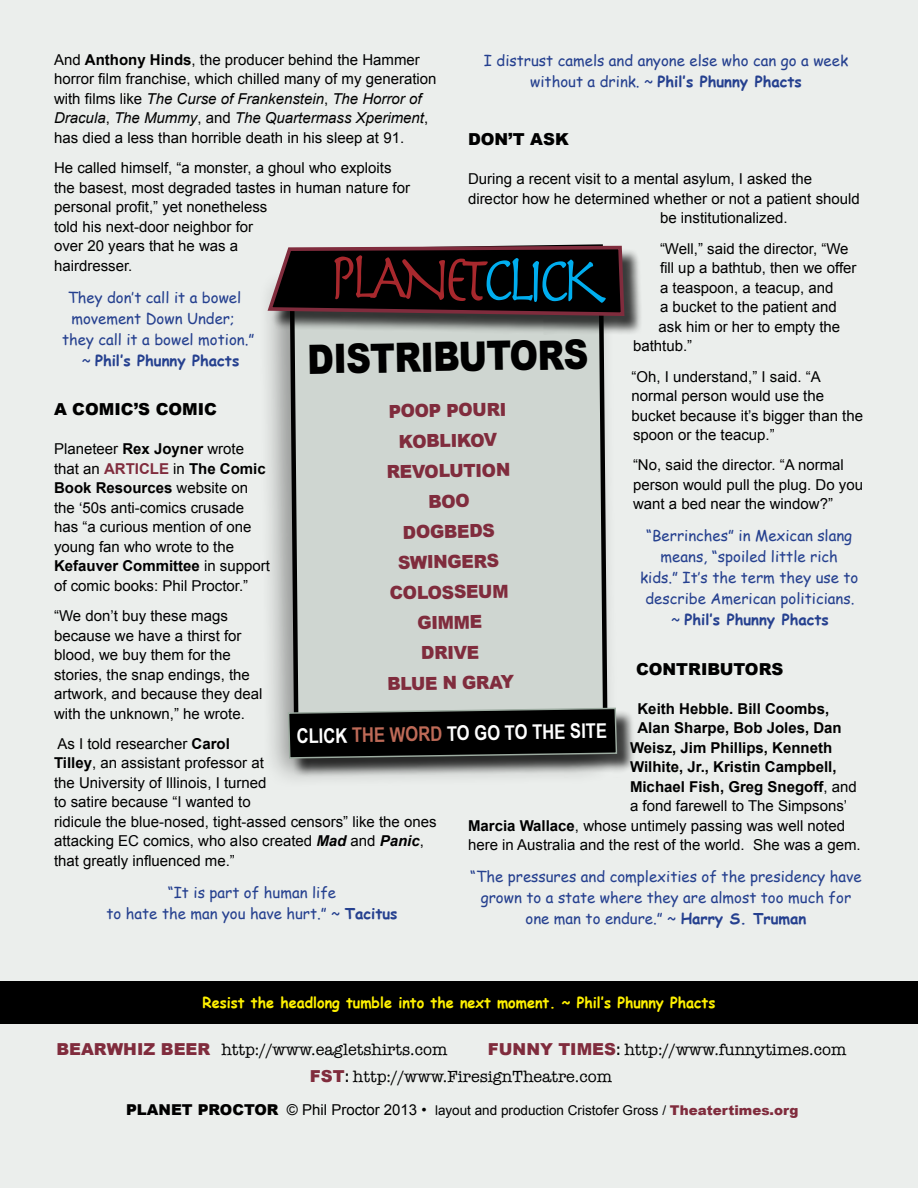
<style>
.page{position:relative;width:918px;height:1188px;background:#ebeeec}
.page>*{position:absolute;margin:0;border:0;box-sizing:border-box;transform-origin:0 0}
.t1{font:67.65px "Herculanum";color:#a8282d;scale:.83 1}
.t2{font:900 40.5px "Arial";color:#000;scale:.85 1}
.t3{font:700 20.25px "Arial Narrow";color:#fff}
.t4{font:900 18px/30.3px "Arial";color:#802c3d;text-align:center;scale:.96 1}
.t5{font:16.5px "American Typewriter";color:#000}
.t6{font:900 16.5px "Arial";color:#000}
.t7{font:15px/19.5px "Arial";color:#000}
.t8{font:15px/21px "Comic Sans MS";color:#25408f;text-align:center}
.t9{font:700 15px "Arial";color:#000}
.t10{font:700 15px "Comic Sans MS";color:#fff200;scale:.96 1}
.t11{font:700 15px "Comic Sans MS";color:#25408f}
.t12{font:13.5px "Arial";color:#000}
.s1{font-weight:700}
.s2{font-style:italic}
.s3{font-weight:400}
.s4{font-weight:700;color:#802c3d}
.s5{font-weight:700;font-style:italic}
.s6{color:#00aeef}
.s7{color:#be6a57}
.s8{font-family:"Arial";font-weight:900;color:#802c3d}
.s9{font-family:"Arial Narrow";font-weight:700}
.s10{font-weight:900;font-size:15px}
.s11{font-size:15px}
.s12{font-weight:900;color:#802c3d}
</style>
<div class="page">
<div style="left:0;top:981px;width:918px;height:43px;background:#000"></div>
<div style="left:258px;top:262px;width:361px;height:527px;background:#000;opacity:.38"></div>
<div style="left:287px;top:335px;width:323px;height:372px;background:#cfd6d1"></div>
<div style="left:270px;top:248px;width:373px;height:87px;background:#000;opacity:.75"></div>
<svg style="left:265px;top:244px;width:365px;height:81px;background:#261e20"></svg>
<div style="left:290px;top:710px;width:345px;height:68px;background:#000;opacity:.75"></div>
<svg style="left:287px;top:707px;width:331px;height:52px;background:#181a19"></svg>
<p class="t8" style="left:484px;top:50px;width:366px">I distrust camels and anyone else who can go a week without a drink. ~ <span class="s1">Phil’s Phunny Phacts</span></p>
<p class="t7" style="left:54px;top:50px;width:384px">And <span class="s1">Anthony Hinds</span>, the producer behind the Hammer horror film franchise, which chilled many of my generation with films like <span class="s2">The Curse of Frankenstein</span>, <span class="s2">The Horror of Dracula</span>, <span class="s2">The Mummy</span>, and <span class="s2">The Quartermass Xperiment</span>, has died a less than horrible death in his sleep at 91.</p>
<p class="t7" style="left:54px;top:158px;width:358px">He called himself, “a monster, a ghoul who exploits the basest, most degraded tastes in human nature for personal profit,” yet nonetheless<br>told his next-door neighbor for<br>over 20 years that he was a<br>hairdresser.</p>
<p class="t8" style="left:68px;top:286px;width:175px">They don’t call it a bowel</p>
<p class="t8" style="left:71px;top:307px;width:165px">movement Down Under;</p>
<p class="t8" style="left:62px;top:328px;width:194px">they call it a bowel motion.”</p>
<p class="t11" style="left:82px;top:349px;width:159px"><span class="s3">~</span> Phil’s Phunny Phacts</p>
<p class="t6" style="left:54px;top:400px;width:165px">A COMIC’S COMIC</p>
<p class="t7" style="left:54px;top:439px;width:217px">Planeteer <span class="s1">Rex Joyner</span> wrote that an <span class="s4">ARTICLE</span> in <span class="s1">The Comic<br>Book Resources</span> website on the ‘50s anti-comics crusade has “a curious mention of one young fan who wrote to the<br><span class="s1">Kefauver Committee</span> in support of comic books: Phil Proctor.”</p>
<p class="t7" style="left:54px;top:606px;width:210px">“We don’t buy these mags because we have a thirst for blood, we buy them for the stories, the snap endings, the artwork, and because they deal with the unknown,” he wrote.</p>
<p class="t7" style="left:54px;top:734px;width:384px">As I told researcher <span class="s1">Carol<br>Tilley</span>, an assistant professor at<br>the University of Illinois, I turned<br>to satire because “I wanted to<br>ridicule the blue-nosed, tight-assed censors” like the ones attacking EC comics, who also created <span class="s5">Mad</span> and <span class="s5">Panic</span>, that greatly influenced me.”</p>
<p class="t8" style="left:106px;top:881px;width:293px">“It is part of human life<br>to hate the man you have hurt.” ~ <span class="s1">Tacitus</span></p>
<p class="t6" style="left:468px;top:130px;width:102px">DON’T ASK</p>
<p class="t7" style="left:468px;top:170px;width:346px">During a recent visit to a mental asylum, I asked the</p>
<p class="t7" style="left:468px;top:189px;width:393px">director how he determined whether or not a patient should</p>
<p class="t7" style="left:660px;top:209px;width:129px">be institutionalized.</p>
<p class="t7" style="left:660px;top:239px;width:190px">“Well,” said the director, “We</p>
<p class="t7" style="left:660px;top:258px;width:198px">fill up a bathtub, then we offer</p>
<p class="t7" style="left:660px;top:278px;width:175px">a teaspoon, a teacup, and</p>
<p class="t7" style="left:660px;top:297px;width:178px">a bucket to the patient and</p>
<p class="t7" style="left:658px;top:317px;width:183px">ask him or her to empty the</p>
<p class="t7" style="left:633px;top:336px;width:61px">bathtub.”</p>
<p class="t7" style="left:632px;top:367px;width:233px">“Oh, I understand,” I said. “A normal person would use the bucket because it’s bigger than the spoon or the teacup.”</p>
<p class="t7" style="left:633px;top:456px;width:232px">“No, said the director. “A normal person would pull the plug. Do you want a bed near the window?”</p>
<p class="t8" style="left:640px;top:525px;width:220px">“Berrinches” in Mexican slang means, “spoiled little rich kids.” It’s the term they use to describe American politicians. ~ <span class="s1">Phil’s Phunny Phacts</span></p>
<p class="t6" style="left:636px;top:660px;width:149px">CONTRIBUTORS</p>
<p class="t9" style="left:638px;top:699px;width:193px">Keith Hebble. Bill Coombs,</p>
<p class="t9" style="left:638px;top:718px;width:206px">Alan Sharpe, Bob Joles, Dan</p>
<p class="t9" style="left:630px;top:738px;width:204px">Weisz, Jim Phillips, Kenneth</p>
<p class="t9" style="left:630px;top:757px;width:208px">Wilhite, Jr., Kristin Campbell,</p>
<p class="t9" style="left:630px;top:777px;width:228px">Michael Fish, Greg Snegoff<span class="s3">, and</span></p>
<p class="t7" style="left:630px;top:797px;width:219px">a fond farewell to The Simpsons’</p>
<p class="t7" style="left:468px;top:816px;width:379px"><span class="s1">Marcia Wallace</span>, whose untimely passing was well noted</p>
<p class="t7" style="left:468px;top:836px;width:394px">here in Australia and the rest of the world. She was a gem.</p>
<p class="t8" style="left:470px;top:866px;width:393px">“The pressures and complexities of the presidency have grown to a state where they are almost too much for one man to endure.” ~ <span class="s1">Harry S. Truman</span></p>
<h1 class="t1" style="left:329px;top:233px;width:336px;rotate:1deg">PLANET<span class="s6">CLICK</span></h1>
<h2 class="t2" style="left:307px;top:337px;width:332px;rotate:-1deg">DISTRIBUTORS</h2>
<p class="t4" style="left:382px;top:396px;width:134px;rotate:-1deg">POOP POURI<br>KOBLIKOV<br>REVOLUTION<br>BOO<br>DOGBEDS<br>SWINGERS<br>COLOSSEUM<br>GIMME<br>DRIVE<br>BLUE N GRAY</p>
<h3 class="t3" style="left:296px;top:721px;width:312px;rotate:-1deg">CLICK <span class="s7">THE WORD</span> TO GO TO THE SITE</h3>
<p class="t10" style="left:203px;top:992px;width:536px">Resist the headlong tumble into the next moment. ~ Phil’s Phunny Phacts</p>
<p class="t5" style="left:56px;top:1037px;width:393px"><span class="s8">BEARWHIZ BEER</span> http://www.eagletshirts.com</p>
<p class="t5" style="left:488px;top:1037px;width:360px"><span class="s8">FUNNY TIMES</span><span class="s9">:</span> http://www.funnytimes.com</p>
<p class="t5" style="left:310px;top:1064px;width:304px"><span class="s8">FST</span><span class="s9">:</span> http://www.FiresignTheatre.com</p>
<p class="t12" style="left:126px;top:1101px;width:674px"><span class="s10">PLANET PROCTOR</span> <span class="s11">© Phil Proctor 2013 •</span> layout and production Cristofer Gross / <span class="s12">Theatertimes.org</span></p>
</div>
